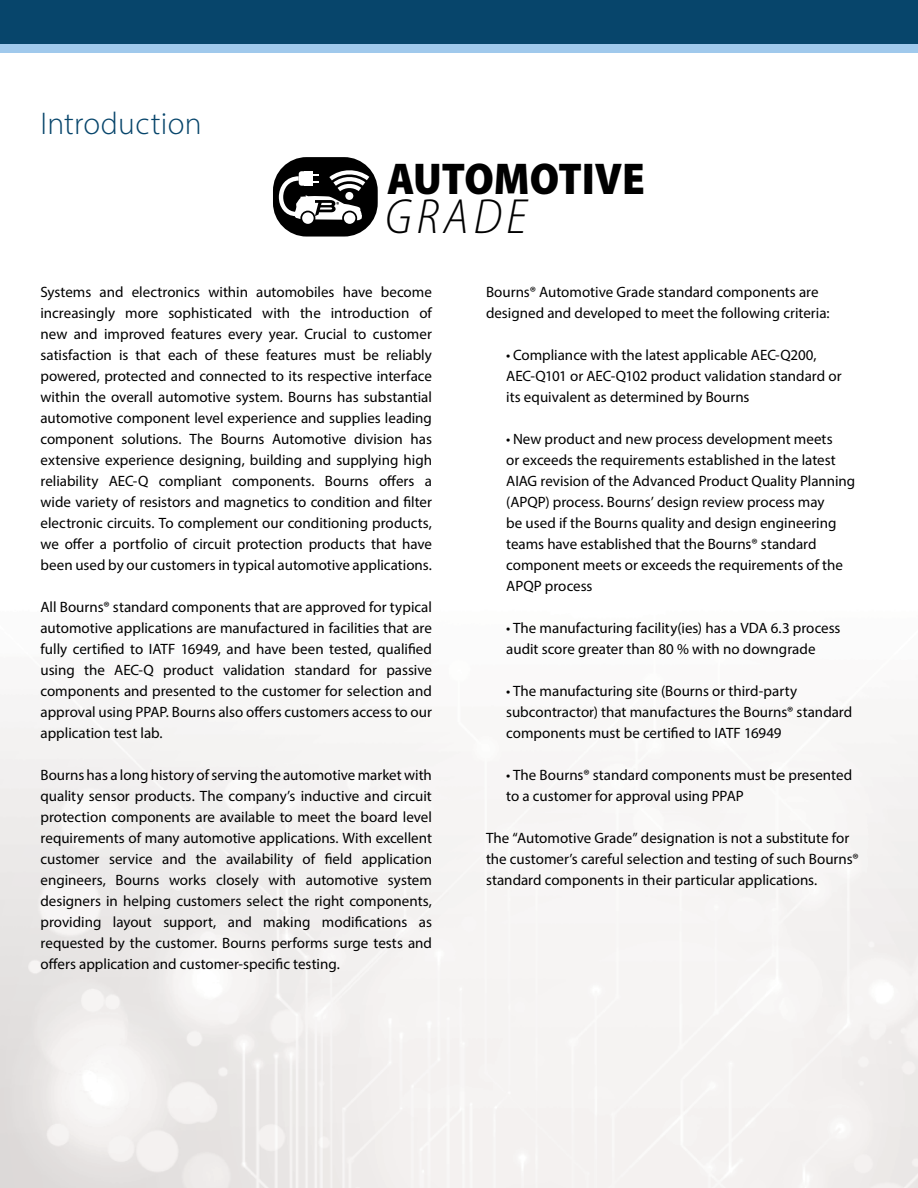
<style>
.page{position:relative;width:918px;height:1188px;background:#fff}
.page>*{position:absolute;margin:0;border:0;box-sizing:border-box;transform-origin:0 0}
.t1{font:italic 300 semi-condensed 49.65px "Myriad Pro";letter-spacing:.1em;color:#000}
.t2{font:900 semi-condensed 44.7px "Myriad Pro";color:#000}
.t3{font:300 31.5px "Myriad Pro";letter-spacing:.01em;color:#07456b}
.t4{font:15px/21px "Myriad Pro";color:#000}
</style>
<div class="page">
<div style="left:0;top:43px;width:918px;height:10px;background:#a0c9ec"></div>
<div style="left:0;top:0;width:918px;height:43px;background:#07456b"></div>
<div style="left:273px;top:157px;width:105px;height:80px;background:#000;border-radius:34px"></div>
<div style="left:302px;top:212px;width:12px;height:12px;background:#fff;border-radius:50%"></div>
<div style="left:344px;top:212px;width:11px;height:12px;background:#fff;border-radius:50%"></div>
<svg style="left:279px;top:168px;width:90px;height:52px"></svg>
<h3 class="t3" style="left:40px;top:104px;width:163px">Introduction</h3>
<h2 class="t2" style="left:387px;top:149px;width:259px">AUTOMOTIVE</h2>
<h1 class="t1" style="left:385px;top:188px;width:143px">GRADE</h1>
<p class="t4" style="left:40px;top:281px;width:393px;text-align:justify">Systems and electronics within automobiles have become increasingly more sophisticated with the introduction of new and improved features every year. Crucial to customer satisfaction is that each of these features must be reliably powered, protected and connected to its respective interface within the overall automotive system. Bourns has substantial automotive component level experience and supplies leading component solutions. The Bourns Automotive division has extensive experience designing, building and supplying high reliability AEC-Q compliant components. Bourns offers a wide variety of resistors and magnetics to condition and filter electronic circuits. To complement our conditioning products, we offer a portfolio of circuit protection products that have been used by our customers in typical automotive applications.</p>
<p class="t4" style="left:40px;top:596px;width:393px;text-align:justify">All Bourns® standard components that are approved for typical automotive applications are manufactured in facilities that are fully certified to IATF 16949, and have been tested, qualified using the AEC-Q product validation standard for passive components and presented to the customer for selection and approval using PPAP. Bourns also offers customers access to our application test lab.</p>
<p class="t4" style="left:40px;top:764px;width:393px;text-align:justify">Bourns has a long history of serving the automotive market with quality sensor products. The company’s inductive and circuit protection components are available to meet the board level requirements of many automotive applications. With excellent customer service and the availability of field application engineers, Bourns works closely with automotive system designers in helping customers select the right components, providing layout support, and making modifications as requested by the customer. Bourns performs surge tests and offers application and customer-specific testing.</p>
<p class="t4" style="left:486px;top:281px;width:345px">Bourns® Automotive Grade standard components are designed and developed to meet the following criteria:</p>
<p class="t4" style="left:506px;top:344px;width:337px">• Compliance with the latest applicable AEC-Q200,<br>AEC-Q101 or AEC-Q102 product validation standard or its equivalent as determined by Bourns</p>
<p class="t4" style="left:506px;top:428px;width:351px">• New product and new process development meets<br>or exceeds the requirements established in the latest AIAG revision of the Advanced Product Quality Planning (APQP) process. Bourns’ design review process may<br>be used if the Bourns quality and design engineering teams have established that the Bourns® standard component meets or exceeds the requirements of the APQP process</p>
<p class="t4" style="left:506px;top:617px;width:336px">• The manufacturing facility(ies) has a VDA 6.3 process audit score greater than 80 % with no downgrade</p>
<p class="t4" style="left:506px;top:680px;width:348px">• The manufacturing site (Bourns or third-party subcontractor) that manufactures the Bourns® standard components must be certified to IATF 16949</p>
<p class="t4" style="left:506px;top:764px;width:347px">• The Bourns® standard components must be presented to a customer for approval using PPAP</p>
<p class="t4" style="left:486px;top:827px;width:374px">The “Automotive Grade” designation is not a substitute for the customer’s careful selection and testing of such Bourns® standard components in their particular applications.</p>
</div>
